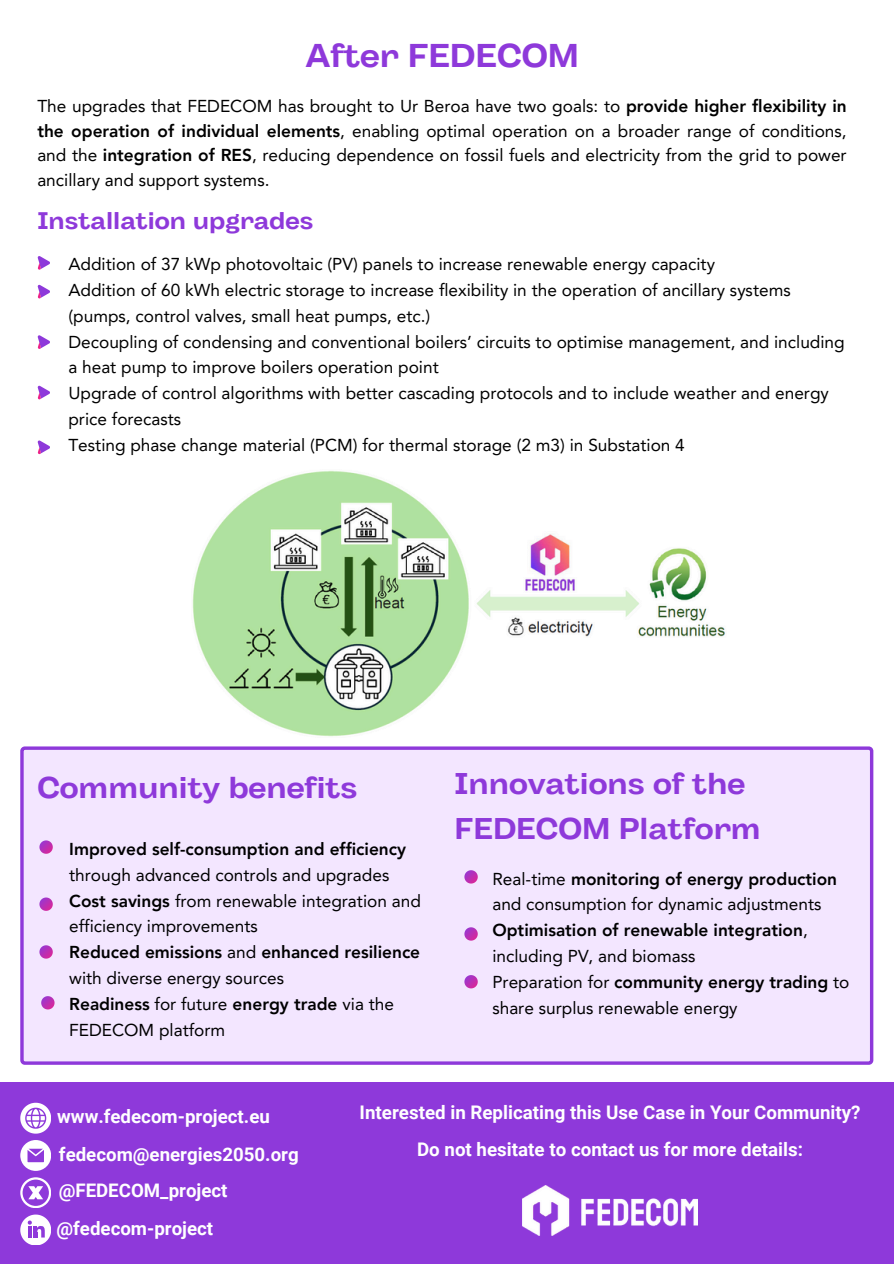
<style>
.page{position:relative;width:894px;height:1264px;background:#fff}
.page>*{position:absolute;margin:0;border:0;box-sizing:border-box;transform-origin:0 0}
.t1{font:700 33px "Body Grotesque Fit";color:#8e39da}
.t2{font:700 30px/45px "Body Grotesque Fit";color:#8e39da}
.t3{font:700 24px "Body Grotesque Fit";color:#8e39da}
.t4{font:700 18.75px/37.2px "Roboto";color:#fff;text-align:center}
.t5{font:17.25px/25.8px "Avenir LT Pro";color:#000}
.t6{font:800 17.25px/25.8px "Avenir LT Pro";color:#000}
.s1{font-weight:800}
.s2{font-weight:400}
</style>
<div class="page">
<div style="left:0;top:1082px;width:893px;height:181px;background:#8e39da"></div>
<img style="left:522px;top:1185px;width:175px;height:50px">
<svg style="left:20px;top:1102px;width:31px;height:31px"></svg>
<svg style="left:20px;top:1177px;width:31px;height:30px"></svg>
<svg style="left:20px;top:1140px;width:31px;height:30px"></svg>
<svg style="left:20px;top:1214px;width:31px;height:30px"></svg>
<div style="left:20px;top:746px;width:853px;height:318px;background:#f3e6ff"></div>
<svg style="left:39px;top:840px;width:14px;height:13px"></svg>
<svg style="left:39px;top:897px;width:14px;height:13px"></svg>
<svg style="left:39px;top:945px;width:14px;height:13px"></svg>
<svg style="left:41px;top:996px;width:13px;height:13px"></svg>
<svg style="left:464px;top:870px;width:13px;height:13px"></svg>
<svg style="left:464px;top:927px;width:13px;height:13px"></svg>
<svg style="left:464px;top:975px;width:13px;height:13px"></svg>
<svg style="left:37px;top:256px;width:13px;height:14px"></svg>
<svg style="left:37px;top:284px;width:13px;height:15px"></svg>
<svg style="left:37px;top:335px;width:13px;height:14px"></svg>
<svg style="left:37px;top:385px;width:13px;height:15px"></svg>
<svg style="left:37px;top:440px;width:13px;height:14px"></svg>
<img style="left:192px;top:470px;width:534px;height:267px">
<p class="t1" style="left:305px;top:37px;width:275px">After FEDECOM</p>
<p class="t5" style="left:37px;top:95px;width:810px;line-height:24.8px;text-align:justify">The upgrades that FEDECOM has brought to Ur Beroa have two goals: to <span class="s1">provide higher flexibility in the operation of individual elements</span>, enabling optimal operation on a broader range of conditions, and the <span class="s1">integration of RES</span>, reducing dependence on fossil fuels and electricity from the grid to power ancillary and support systems.</p>
<h1 class="t3" style="left:37px;top:206px;width:277px">Installation upgrades</h1>
<p class="t5" style="left:68px;top:252px;width:648px">Addition of 37 kWp photovoltaic (PV) panels to increase renewable energy capacity</p>
<p class="t5" style="left:68px;top:278px;width:723px">Addition of 60 kWh electric storage to increase flexibility in the operation of ancillary systems (pumps, control valves, small heat pumps, etc.)</p>
<p class="t5" style="left:68px;top:330px;width:777px">Decoupling of condensing and conventional boilers’ circuits to optimise management, and including a heat pump to improve boilers operation point</p>
<p class="t5" style="left:68px;top:382px;width:761px">Upgrade of control algorithms with better cascading protocols and to include weather and energy price forecasts</p>
<p class="t5" style="left:68px;top:434px;width:617px">Testing phase change material (PCM) for thermal storage (2 m3) in Substation 4</p>
<p class="t2" style="left:37px;top:767px;width:321px">Community benefits</p>
<p class="t6" style="left:69px;top:837px;width:338px">Improved self-consumption and efficiency <span class="s2">through advanced controls and upgrades</span></p>
<p class="t5" style="left:69px;top:889px;width:353px"><span class="s1">Cost savings</span> from renewable integration and efficiency improvements</p>
<p class="t6" style="left:69px;top:940px;width:352px">Reduced emissions <span class="s2">and</span> enhanced resilience <span class="s2">with diverse energy sources</span></p>
<p class="t5" style="left:69px;top:992px;width:326px"><span class="s1">Readiness</span> for future <span class="s1">energy trade</span> via the<br>FEDECOM platform</p>
<p class="t2" style="left:454px;top:763px;width:307px">Innovations of the<br>FEDECOM Platform</p>
<p class="t5" style="left:492px;top:867px;width:346px">Real-time <span class="s1">monitoring of energy production </span>and consumption for dynamic adjustments</p>
<p class="t6" style="left:492px;top:919px;width:317px">Optimisation of renewable integration<span class="s2">, including PV, and biomass</span></p>
<p class="t5" style="left:492px;top:970px;width:358px">Preparation for <span class="s1">community energy trading</span> to share surplus renewable energy</p>
<h1 class="t4" style="left:57px;top:1097px;width:214px">www.fedecom-project.eu</h1>
<h2 class="t4" style="left:59px;top:1135px;width:241px">fedecom@energies2050.org</h2>
<p class="t4" style="left:59px;top:1172px;width:170px">@FEDECOM_project</p>
<p class="t4" style="left:56px;top:1209px;width:158px">@fedecom-project</p>
<p class="t4" style="left:359px;top:1093px;width:502px">Interested in Replicating this Use Case in Your Community?<br>Do not hesitate to contact us for more details:</p>
</div>
